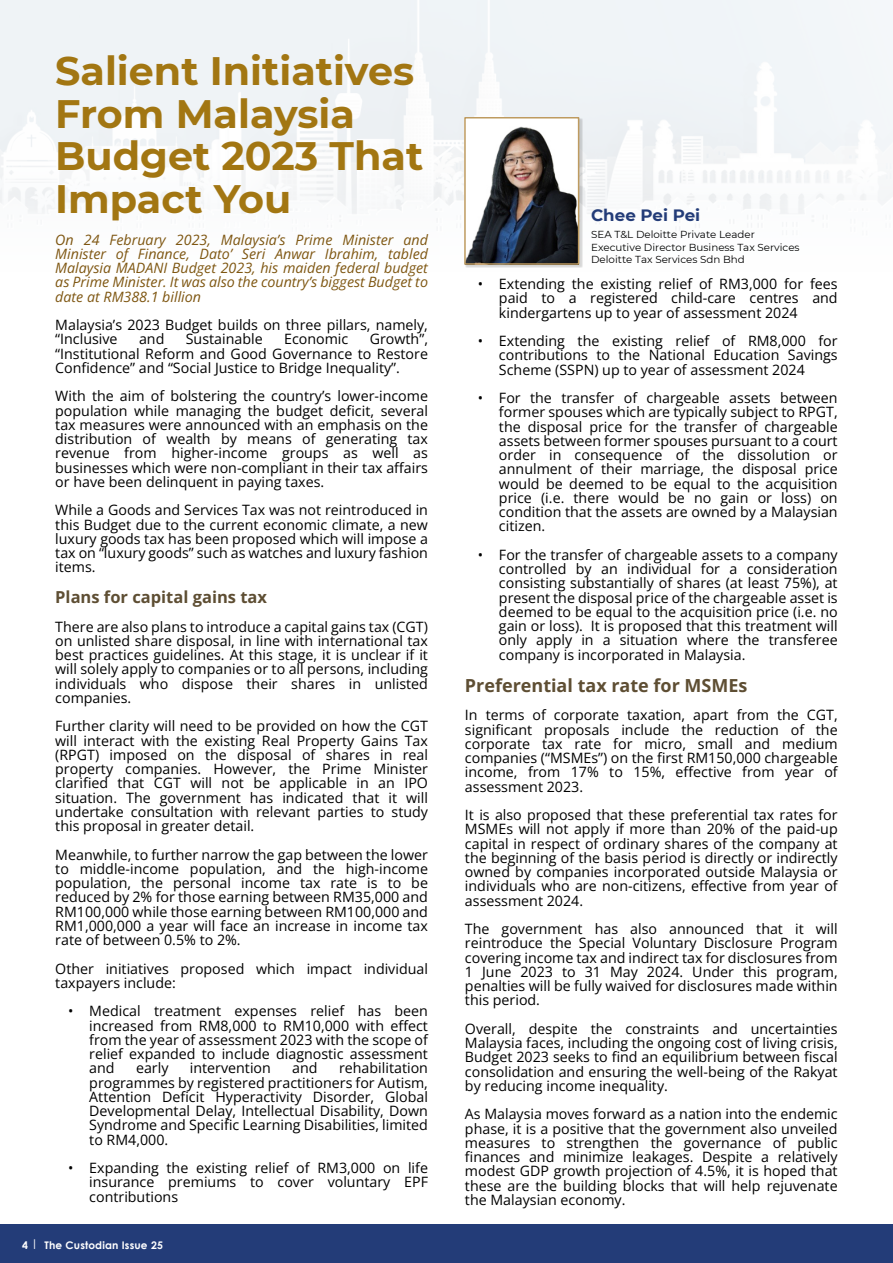
<style>
.page{position:relative;width:893px;height:1263px;background:#fff}
.page>*{position:absolute;margin:0;border:0;box-sizing:border-box;transform-origin:0 0}
.t1{font:700 39.6px/42.8px "Montserrat";color:#a27612}
.t2{font:700 18px "Open Sans";color:#5e4e33}
.t3{font:700 16.5px "Open Sans";color:#5e4e33}
.t4{font:700 16.5px "Montserrat";color:#233c78}
.t5{font:14.25px/14.2px "Open Sans";color:#000;text-align:justify}
.t6{font:italic 14.25px/14.2px "Open Sans";color:#7e5611;text-align:justify}
.t7{font:700 10.5px "Century Gothic";letter-spacing:.015em;color:#fff}
.t8{font:10.2px/12.5px "Montserrat";color:#000}
</style>
<div class="page">
<div style="left:0;top:1225px;width:893px;height:38px;background:#233c78"></div>
<img style="left:466px;top:119px;width:116px;height:149px">
<img style="left:467px;top:120px;width:109px;height:142px">
<div style="left:464px;top:117px;width:115px;height:148px;border:2px solid #be9b60"></div>
<h1 class="t1" style="left:55px;top:49px;width:369px">Salient Initiatives<br>From Malaysia<br>Budget 2023 That<br>Impact You</h1>
<p class="t6" style="left:55px;top:232px;width:374px">On 24 February 2023, Malaysia’s Prime Minister and Minister of Finance, Dato’ Seri Anwar Ibrahim, tabled Malaysia MADANI Budget 2023, his maiden federal budget as Prime Minister. It was also the country’s biggest Budget to date at RM388.1 billion</p>
<p class="t5" style="left:55px;top:317px;width:374px">Malaysia’s 2023 Budget builds on three pillars, namely, “Inclusive</p>
<p class="t5" style="left:55px;top:332px;width:374px;text-indent:314px">Growth”, “Institutional Reform and Good Governance to Restore Confidence” and “Social Justice to Bridge Inequality”.</p>
<p class="t5" style="left:55px;top:389px;width:374px">With the aim of bolstering the country’s lower-income population while managing the budget deficit, several tax measures were announced with an emphasis on the distribution of wealth by means of generating tax revenue from higher-income groups as well as businesses which were non-compliant in their tax affairs or have been delinquent in paying taxes.</p>
<p class="t5" style="left:55px;top:503px;width:374px">While a Goods and Services Tax was not reintroduced in this Budget due to the current economic climate, a new luxury goods tax has been proposed which will impose a tax on “luxury goods” such as watches and luxury fashion items.</p>
<p class="t3" style="left:55px;top:585px;width:213px">Plans for capital gains tax</p>
<p class="t5" style="left:55px;top:619px;width:374px">There are also plans to introduce a capital gains tax (CGT) on unlisted share disposal, in line with international tax best practices guidelines. At this stage, it is unclear if it will solely apply to companies or to all persons, including individuals who dispose their shares in unlisted companies.</p>
<p class="t5" style="left:55px;top:719px;width:374px">Further clarity will need to be provided on how the CGT will interact with the existing Real Property Gains Tax (RPGT) imposed on the disposal of shares in real property companies. However, the Prime Minister clarified that CGT will not be applicable in an IPO situation. The government has indicated that it will undertake consultation with relevant parties to study this proposal in greater detail.</p>
<p class="t5" style="left:55px;top:847px;width:374px">Meanwhile, to further narrow the gap between the lower to middle-income population, and the high-income population, the personal income tax rate is to be reduced by 2% for those earning between RM35,000 and RM100,000 while those earning between RM100,000 and RM1,000,000 a year will face an increase in income tax rate of between 0.5% to 2%.</p>
<p class="t5" style="left:55px;top:961px;width:374px">Other initiatives proposed which impact individual taxpayers include:</p>
<p class="t5" style="left:89px;top:1004px;width:340px;text-indent:-21px">• Medical treatment expenses relief has been increased from RM8,000 to RM10,000 with effect from the year of assessment 2023 with the scope of relief expanded to include diagnostic assessment and</p>
<p class="t5" style="left:139px;top:332px;width:27px">and</p>
<p class="t5" style="left:186px;top:332px;width:78px">Sustainable</p>
<p class="t5" style="left:284px;top:332px;width:66px">Economic</p>
<p class="t5" style="left:89px;top:1061px;width:340px;text-indent:250px">rehabilitation programmes by registered practitioners for Autism, Attention Deficit Hyperactivity Disorder, Global Developmental Delay, Intellectual Disability, Down Syndrome and Specific Learning Disabilities, limited to RM4,000.</p>
<p class="t5" style="left:89px;top:1160px;width:340px;text-indent:-21px">• Expanding the existing relief of RM3,000 on life insurance premiums to cover voluntary EPF contributions</p>
<p class="t5" style="left:136px;top:1061px;width:34px">early</p>
<p class="t5" style="left:190px;top:1061px;width:83px">intervention</p>
<p class="t5" style="left:292px;top:1061px;width:27px">and</p>
<p class="t7" style="left:22px;top:1241px;width:142px">4 | The Custodian Issue 25</p>
<p class="t4" style="left:591px;top:205px;width:111px">Chee Pei Pei</p>
<p class="t8" style="left:591px;top:228px;width:210px">SEA T&amp;L Deloitte Private Leader<br>Executive Director Business Tax Services<br>Deloitte Tax Services Sdn Bhd</p>
<p class="t5" style="left:499px;top:276px;width:340px;text-indent:-21px">• Extending the existing relief of RM3,000 for fees paid to a registered child-care centres and kindergartens up to year of assessment 2024</p>
<p class="t5" style="left:499px;top:333px;width:340px;text-indent:-21px">• Extending the existing relief of RM8,000 for contributions to the National Education Savings Scheme (SSPN) up to year of assessment 2024</p>
<p class="t5" style="left:499px;top:390px;width:340px;text-indent:-21px">• For the transfer of chargeable assets between former spouses which are typically subject to RPGT, the disposal price for the transfer of chargeable assets between former spouses pursuant to a court order in consequence of the dissolution or annulment of their marriage, the disposal price would be deemed to be equal to the acquisition price (i.e. there would be no gain or loss) on condition that the assets are owned by a Malaysian citizen.</p>
<p class="t5" style="left:499px;top:547px;width:340px;text-indent:-21px">• For the transfer of chargeable assets to a company controlled by an individual for a consideration consisting substantially of shares (at least 75%), at present the disposal price of the chargeable asset is deemed to be equal to the acquisition price (i.e. no gain or loss). It is proposed that this treatment will only apply in a situation where the transferee company is incorporated in Malaysia.</p>
<p class="t2" style="left:465px;top:673px;width:284px">Preferential tax rate for MSMEs</p>
<p class="t5" style="left:465px;top:708px;width:374px">In terms of corporate taxation, apart from the CGT, significant proposals include the reduction of the corporate tax rate for micro, small and medium companies (“MSMEs”) on the first RM150,000 chargeable income, from 17% to 15%, effective from year of assessment 2023.</p>
<p class="t5" style="left:465px;top:807px;width:374px">It is also proposed that these preferential tax rates for MSMEs will not apply if more than 20% of the paid-up capital in respect of ordinary shares of the company at the beginning of the basis period is directly or indirectly owned by companies incorporated outside Malaysia or individuals who are non-citizens, effective from year of assessment 2024.</p>
<p class="t5" style="left:465px;top:921px;width:374px">The government has also announced that it will reintroduce the Special Voluntary Disclosure Program covering income tax and indirect tax for disclosures from 1 June 2023 to 31 May 2024. Under this program, penalties will be fully waived for disclosures made within this period.</p>
<p class="t5" style="left:465px;top:1021px;width:374px">Overall, despite the constraints and uncertainties Malaysia faces, including the ongoing cost of living crisis, Budget 2023 seeks to find an equilibrium between fiscal consolidation and ensuring the well-being of the Rakyat by reducing income inequality.</p>
<p class="t5" style="left:465px;top:1107px;width:374px">As Malaysia moves forward as a nation into the endemic phase, it is a positive that the government also unveiled measures to strengthen the governance of public finances and minimize leakages. Despite a relatively modest GDP growth projection of 4.5%, it is hoped that these are the building blocks that will help rejuvenate the Malaysian economy.</p>
</div>
